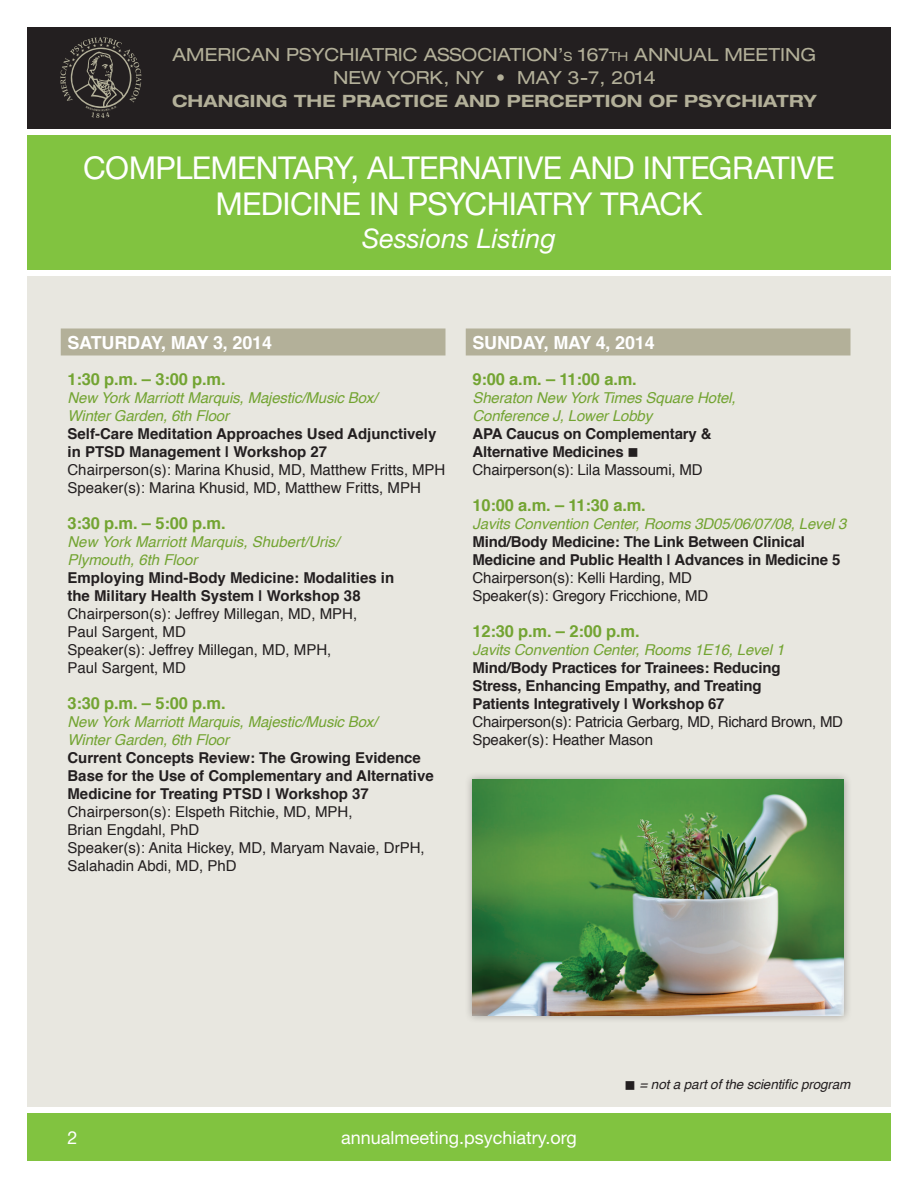
<style>
.page{position:relative;width:918px;height:1188px;background:#fff}
.page>*{position:absolute;margin:0;border:0;box-sizing:border-box;transform-origin:0 0}
.t1{font:31.5px "Helvetica Neue LT Std";letter-spacing:-.015em;color:#fff}
.t2{font:italic 27px "Helvetica Neue LT Std";color:#fff}
.t3{font:expanded 18.15px "Helvetica Neue LT Std";color:#b3b099}
.Date{font:700 18px "Helvetica";letter-spacing:-.01em;color:#fff}
.t4{font:18px "Helvetica Neue LT Std";color:#fff}
.t5{font:700 expanded 16.95px "Helvetica Neue LT Std";letter-spacing:.01em;color:#b3b099}
.Time{font:700 16.5px "Helvetica";letter-spacing:-.01em;color:#73a432}
.Event_Heading{font:700 15px/18px "Helvetica";color:#231f20}
.Event_Sub{font:15px/18px "Helvetica";color:#231f20}
.Location{font:italic 15px/18px "Helvetica";letter-spacing:-.01em;color:#73a432}
.Event_Sub-2{font:15px "Helvetica";letter-spacing:-.02em;color:#231f20}
.subhead{font:italic 13.5px "Helvetica";letter-spacing:-.01em;color:#231f20}
.s1{font-size:12.6px}
</style>
<div class="page">
<div style="left:27px;top:1114px;width:864px;height:47px;background:#81c340"></div>
<div style="left:27px;top:277px;width:864px;height:830px;background:#e8e7e0"></div>
<div style="left:27px;top:135px;width:864px;height:135px;background:#81c340"></div>
<div style="left:27px;top:27px;width:864px;height:101px;background:#231f20"></div>
<svg style="left:60px;top:37px;width:81px;height:81px"></svg>
<div style="left:61px;top:328px;width:385px;height:28px;background:#b3b099"></div>
<div style="left:466px;top:328px;width:384px;height:28px;background:#b3b099"></div>
<div style="left:464px;top:771px;width:388px;height:253px;background:#231f20;opacity:.35"></div>
<img style="left:472px;top:780px;width:372px;height:236px">
<p class="t3" style="left:173px;top:44px;width:645px">AMERICAN PSYCHIATRIC ASSOCIATION’<span class="s1">s</span> 167<span class="s1">th</span> ANNUAL MEETING</p>
<p class="t3" style="left:333px;top:67px;width:324px">NEW YORK, NY • MAY 3-7, 2014</p>
<p class="t5" style="left:172px;top:90px;width:646px">CHANGING THE PRACTICE AND PERCEPTION OF PSYCHIATRY</p>
<p class="t1" style="left:83px;top:149px;width:753px">COMPLEMENTARY, ALTERNATIVE AND INTEGRATIVE</p>
<p class="t1" style="left:215px;top:185px;width:489px">MEDICINE IN PSYCHIATRY TRACK</p>
<p class="t2" style="left:362px;top:222px;width:195px">Sessions Listing</p>
<p class="Date" style="left:68px;top:328px;width:206px">SATURDAY, MAY 3, 2014</p>
<p class="Time" style="left:68px;top:366px;width:160px">1:30 p.m. – 3:00 p.m.</p>
<p class="Location" style="left:68px;top:389px;width:311px">New York Marriott Marquis, Majestic/Music Box/<br>Winter Garden, 6th Floor</p>
<p class="Event_Heading" style="left:68px;top:425px;width:370px">Self-Care Meditation Approaches Used Adjunctively in PTSD Management | Workshop 27</p>
<p class="Event_Sub" style="left:68px;top:461px;width:379px">Chairperson(s): Marina Khusid, MD, Matthew Fritts, MPH</p>
<p class="Event_Sub" style="left:68px;top:479px;width:355px">Speaker(s): Marina Khusid, MD, Matthew Fritts, MPH</p>
<p class="Time" style="left:68px;top:510px;width:160px">3:30 p.m. – 5:00 p.m.</p>
<p class="Location" style="left:68px;top:533px;width:273px">New York Marriott Marquis, Shubert/Uris/<br>Plymouth, 6th Floor</p>
<p class="Event_Heading" style="left:68px;top:569px;width:328px">Employing Mind-Body Medicine: Modalities in the Military Health System | Workshop 38</p>
<p class="Event_Sub" style="left:68px;top:605px;width:291px">Chairperson(s): Jeffrey Millegan, MD, MPH,<br>Paul Sargent, MD</p>
<p class="Event_Sub" style="left:68px;top:641px;width:265px">Speaker(s): Jeffrey Millegan, MD, MPH,<br>Paul Sargent, MD</p>
<p class="Time" style="left:68px;top:690px;width:160px">3:30 p.m. – 5:00 p.m.</p>
<p class="Location" style="left:68px;top:713px;width:311px">New York Marriott Marquis, Majestic/Music Box/<br>Winter Garden, 6th Floor</p>
<p class="Event_Heading" style="left:68px;top:749px;width:368px">Current Concepts Review: The Growing Evidence<br>Base for the Use of Complementary and Alternative<br>Medicine for Treating PTSD | Workshop 37</p>
<p class="Event_Sub" style="left:68px;top:803px;width:287px">Chairperson(s): Elspeth Ritchie, MD, MPH,<br>Brian Engdahl, PhD</p>
<p class="Event_Sub" style="left:68px;top:839px;width:359px">Speaker(s): Anita Hickey, MD, Maryam Navaie, DrPH,<br>Salahadin Abdi, MD, PhD</p>
<p class="Date" style="left:472px;top:328px;width:184px">SUNDAY, MAY 4, 2014</p>
<p class="Time" style="left:472px;top:366px;width:166px">9:00 a.m. – 11:00 a.m.</p>
<p class="Location" style="left:472px;top:389px;width:265px">Sheraton New York Times Square Hotel,<br>Conference J, Lower Lobby</p>
<p class="Event_Heading" style="left:472px;top:425px;width:241px">APA Caucus on Complementary &amp;<br>Alternative Medicines ■</p>
<p class="Event_Sub" style="left:472px;top:461px;width:232px">Chairperson(s): Lila Massoumi, MD</p>
<p class="Time" style="left:472px;top:492px;width:175px">10:00 a.m. – 11:30 a.m.</p>
<p class="Location" style="left:472px;top:515px;width:375px">Javits Convention Center, Rooms 3D05/06/07/08, Level 3</p>
<p class="Event_Heading" style="left:472px;top:533px;width:369px">Mind/Body Medicine: The Link Between Clinical<br>Medicine and Public Health | Advances in Medicine 5</p>
<p class="Event_Sub" style="left:472px;top:569px;width:221px">Chairperson(s): Kelli Harding, MD</p>
<p class="Event_Sub" style="left:472px;top:587px;width:237px">Speaker(s): Gregory Fricchione, MD</p>
<p class="Time" style="left:472px;top:618px;width:169px">12:30 p.m. – 2:00 p.m.</p>
<p class="Location" style="left:472px;top:641px;width:313px">Javits Convention Center, Rooms 1E16, Level 1</p>
<p class="Event_Heading" style="left:472px;top:659px;width:310px">Mind/Body Practices for Trainees: Reducing<br>Stress, Enhancing Empathy, and Treating<br>Patients Integratively | Workshop 67</p>
<p class="Event_Sub-2" style="left:472px;top:710px;width:372px">Chairperson(s): Patricia Gerbarg, MD, Richard Brown, MD</p>
<p class="Event_Sub" style="left:472px;top:731px;width:182px">Speaker(s): Heather Mason</p>
<p class="subhead" style="left:625px;top:1074px;width:227px">■ = not a part of the scientific program</p>
<p class="t4" style="left:68px;top:1127px;width:12px">2</p>
<p class="t4" style="left:341px;top:1127px;width:237px">annualmeeting.psychiatry.org</p>
</div>
